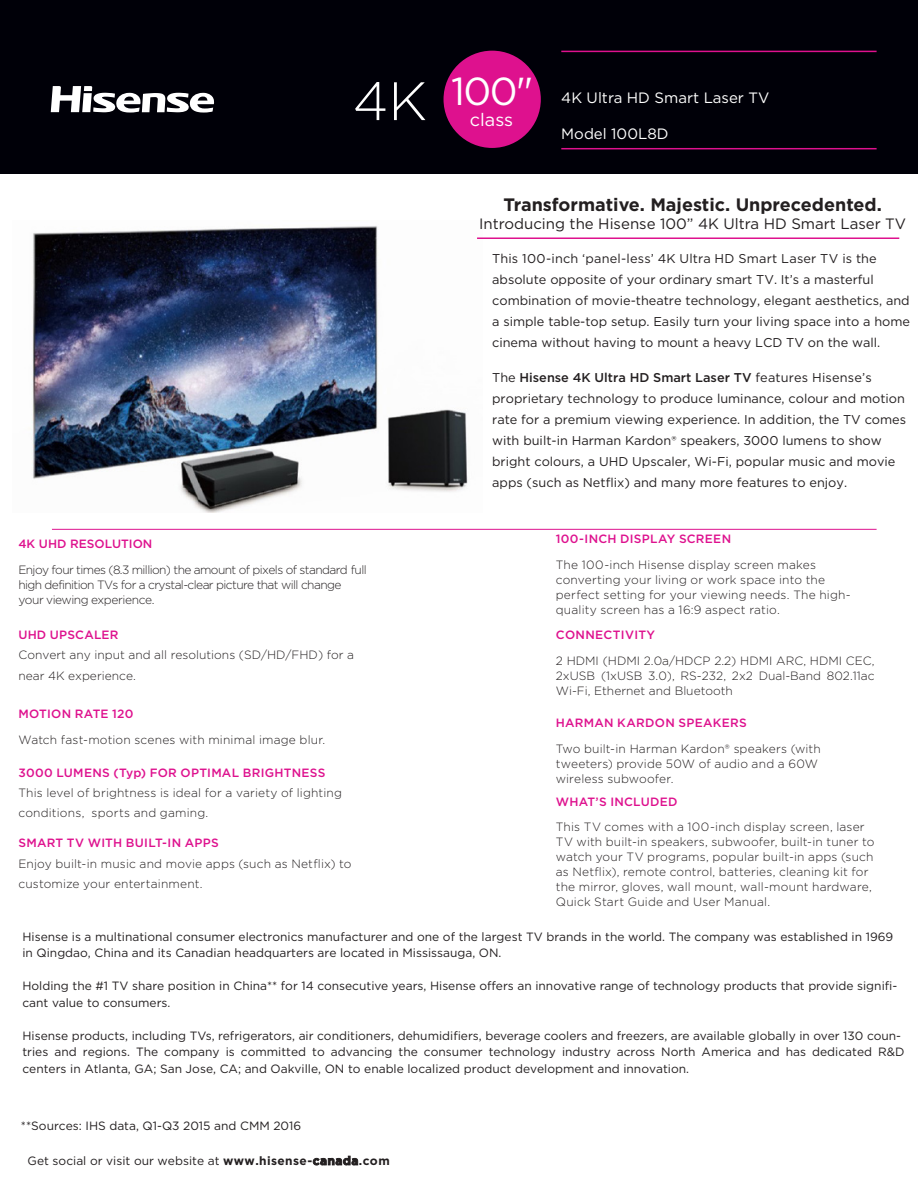
<style>
.page{position:relative;width:918px;height:1188px;background:#fff}
.page>*{position:absolute;margin:0;border:0;box-sizing:border-box;transform-origin:0 0}
.t1{font:300 54px "Gotham";color:#fff}
.specifications{font:39px "Gotham";color:#fff}
.t2{font:700 18px "Gotham";color:#231f20}
.t3{font:18px "Gotham";color:#fff}
.t4{font:15px "Gotham";color:#231f20}
.t5{font:15px "Gotham";color:#fff}
.image_features{font:12.75px/21px "Gotham";color:#231f20}
.Feature_text{font:300 12px/15px "Gotham";letter-spacing:.01em;color:#231f20}
.t6{font:12px/16.5px "Gotham";color:#231f20}
.Feature_text-2{font:300 12px/25.5px "Gotham";letter-spacing:-.05em;color:#231f20}
.s1{font-weight:500}
.s2{font-weight:500;color:#de118e}
.s3{font-weight:700}
</style>
<div class="page">
<div style="left:0;top:0;width:918px;height:173px;background:#000008"></div>
<svg style="left:51px;top:86px;width:164px;height:27px"></svg>
<hr style="left:52px;top:529px;width:825px;height:1px;background:#de118e">
<img style="left:32px;top:226px;width:436px;height:286px">
<hr style="left:561px;top:51px;width:316px;height:1px;background:#de118e">
<hr style="left:561px;top:148px;width:316px;height:1px;background:#de118e">
<div style="left:444px;top:51px;width:97px;height:97px;background:#de118e;border-radius:50%"></div>
<hr style="left:477px;top:237px;width:422px;height:2px;background:#de118e">
<p class="specifications" style="left:451px;top:67px;width:84px">100"</p>
<p class="t3" style="left:470px;top:108px;width:45px">class</p>
<p class="t1" style="left:353px;top:67px;width:76px">4K</p>
<p class="t5" style="left:561px;top:88px;width:210px">4K Ultra HD Smart Laser TV</p>
<p class="t5" style="left:561px;top:124px;width:109px">Model 100L8D</p>
<p class="t2" style="left:503px;top:193px;width:380px">Transformative. Majestic. Unprecedented.</p>
<p class="t4" style="left:479px;top:214px;width:429px">Introducing the Hisense 100” 4K Ultra HD Smart Laser TV</p>
<p class="image_features" style="left:492px;top:248px;width:419px">This 100-inch ‘panel-less’ 4K Ultra HD Smart Laser TV is the absolute opposite of your ordinary smart TV. It’s a masterful combination of movie-theatre technology, elegant aesthetics, and a simple table-top setup. Easily turn your living space into a home cinema without having to mount a heavy LCD TV on the wall.</p>
<p class="image_features" style="left:492px;top:366px;width:416px">The <span class="s1">Hisense 4K Ultra HD Smart Laser TV</span> features Hisense’s proprietary technology to produce luminance, colour and motion rate for a premium viewing experience. In addition, the TV comes with built-in Harman Kardon® speakers, 3000 lumens to show bright colours, a UHD Upscaler, Wi-Fi, popular music and movie apps (such as Netflix) and many more features to enjoy.</p>
<p class="Feature_text" style="left:556px;top:526px;width:262px;line-height:25.5px"><span class="s2">100-INCH DISPLAY SCREEN<br></span>The 100-inch Hisense display screen makes</p>
<p class="Feature_text" style="left:556px;top:572px;width:296px">converting your living or work space into the perfect setting for your viewing needs. The high&shy;quality screen has a 16:9 aspect ratio.</p>
<p class="Feature_text" style="left:556px;top:622px;width:320px;line-height:25.3px"><span class="s2">CONNECTIVITY<br></span>2 HDMI (HDMI 2.0a/HDCP 2.2) HDMI ARC, HDMI CEC,</p>
<p class="Feature_text" style="left:556px;top:668px;width:320px">2xUSB (1xUSB 3.0), RS-232, 2x2 Dual-Band 802.11ac<br>Wi-Fi, Ethernet and Bluetooth</p>
<p class="Feature_text" style="left:556px;top:710px;width:266px;line-height:25.5px"><span class="s2">HARMAN KARDON SPEAKERS<br></span>Two built-in Harman Kardon® speakers (with</p>
<p class="Feature_text" style="left:556px;top:756px;width:264px">tweeters) provide 50W of audio and a 60W wireless subwoofer.</p>
<p class="Feature_text" style="left:556px;top:789px;width:310px;line-height:25.5px"><span class="s2">WHAT’S INCLUDED<br></span>This TV comes with a 100-inch display screen, laser</p>
<p class="Feature_text" style="left:556px;top:834px;width:320px">TV with built-in speakers, subwoofer, built-in tuner to watch your TV programs, popular built-in apps (such as Netflix), remote control, batteries, cleaning kit for the mirror, gloves, wall mount, wall-mount hardware, Quick Start Guide and User Manual.</p>
<p class="t6" style="left:22px;top:928px;width:872px">Hisense is a multinational consumer electronics manufacturer and one of the largest TV brands in the world. The company was established in 1969 in Qingdao, China and its Canadian headquarters are located in Mississauga, ON.</p>
<p class="t6" style="left:22px;top:978px;width:876px">Holding the #1 TV share position in China** for 14 consecutive years, Hisense offers an innovative range of technology products that provide signifi&shy;cant value to consumers.</p>
<p class="t6" style="left:22px;top:1027px;width:884px">Hisense products, including TVs, refrigerators, air conditioners, dehumidifiers, beverage coolers and freezers, are available globally in over 130 coun&shy;tries and regions. The company is committed to advancing the consumer technology industry across North America and has dedicated R&amp;D centers in Atlanta, GA; San Jose, CA; and Oakville, ON to enable localized product development and innovation.</p>
<p class="Feature_text-2" style="left:18px;top:531px;width:350px"><span class="s2">4K UHD RESOLUTION<br></span>Enjoy four times (8.3 million) the amount of pixels of standard full</p>
<p class="Feature_text-2" style="left:18px;top:577px;width:324px;line-height:15px">high definition TVs for a crystal-clear picture that will change your viewing experience.</p>
<p class="Feature_text" style="left:18px;top:625px;width:337px;line-height:20.1px"><span class="s2">UHD UPSCALER<br></span>Convert any input and all resolutions (SD/HD/FHD) for a near 4K experience.</p>
<p class="Feature_text" style="left:18px;top:701px;width:308px;line-height:25.5px"><span class="s2">MOTION RATE 120<br></span>Watch fast-motion scenes with minimal image blur.</p>
<p class="Feature_text" style="left:18px;top:762px;width:325px;line-height:20.2px"><span class="s2">3000 LUMENS (Typ) FOR OPTIMAL BRIGHTNESS<br></span>This level of brightness is ideal for a variety of lighting conditions, sports and gaming.</p>
<p class="Feature_text" style="left:18px;top:833px;width:335px;line-height:20.2px"><span class="s2">SMART TV WITH BUILT-IN APPS<br></span>Enjoy built-in music and movie apps (such as Netflix) to customize your entertainment.</p>
<p class="t6" style="left:21px;top:1117px;width:282px">**Sources: IHS data, Q1-Q3 2015 and CMM 2016</p>
<p class="t6" style="left:28px;top:1152px;width:364px">Get social or visit our website at <span class="s3">www.hisense-canada.com</span></p>
</div>
